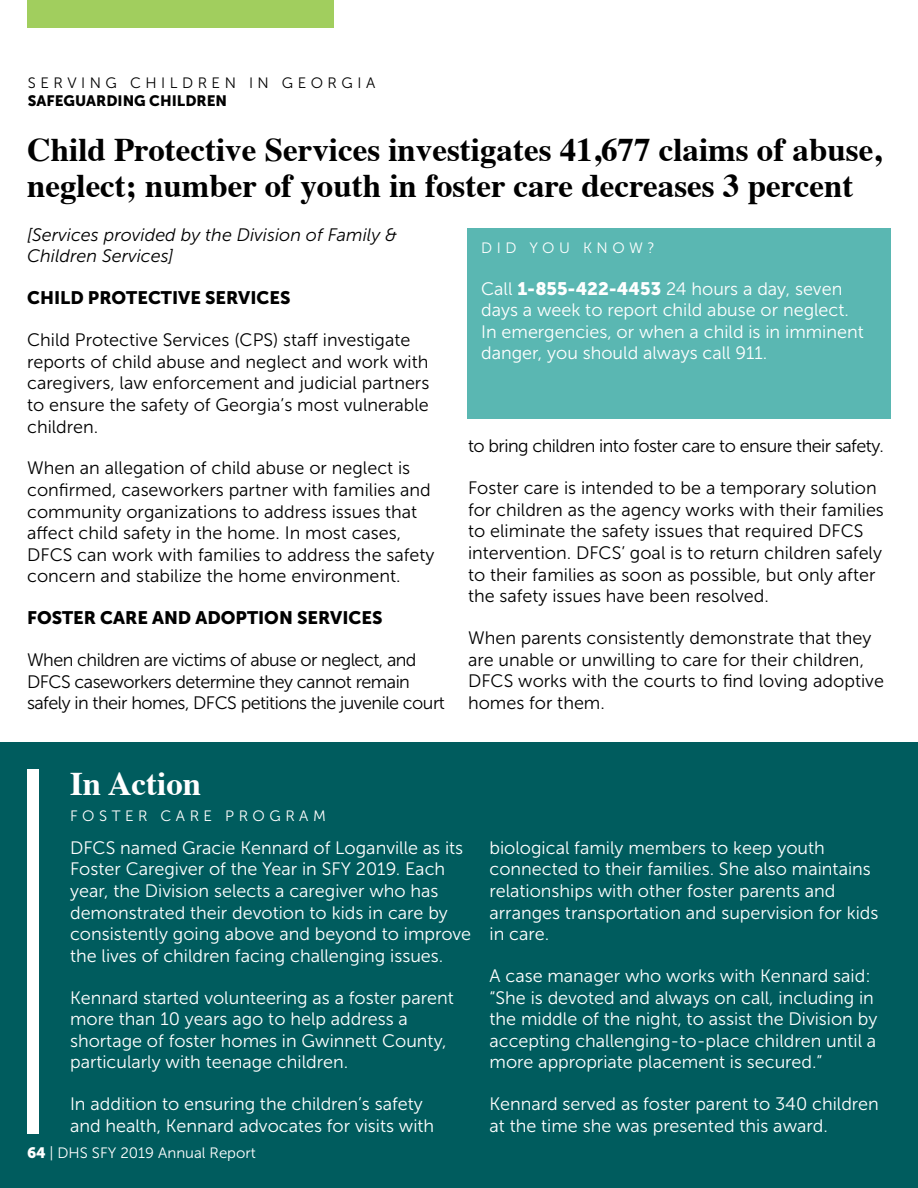
<style>
.page{position:relative;width:918px;height:1188px;background:#fff}
.page>*{position:absolute;margin:0;border:0;box-sizing:border-box;transform-origin:0 0}
.t1{font:700 33px/36px "Times";color:#000}
.t2{font:700 33px "Times";color:#fff}
.t3{font:18px/21.6px "Museo Sans 300";color:#fff}
.t4{font:18px/21.6px "Museo Sans 300";color:#000}
.t5{font:18px/21.6px "Museo Sans 300";letter-spacing:-.03em;color:#000}
.t6{font:italic 18px/21.6px "Museo Sans 300";color:#000}
.t7{font:18px "Museo Sans 900";color:#000}
.t8{font:15px "Museo Sans 300";letter-spacing:.3em;color:#fff}
.t9{font:15px "Museo Sans 300";color:#fff}
.t10{font:15px "Museo Sans 300";letter-spacing:.3em;color:#000}
.t11{font:15px "Museo Sans 900";color:#000}
.s1{font-family:"Museo Sans 900"}
</style>
<div class="page">
<div style="left:27px;top:0;width:307px;height:28px;background:#a1ce5e"></div>
<hr style="left:917px;top:716px;width:1px;height:472px;background:#5ab7b2">
<div style="left:0;top:742px;width:918px;height:446px;background:#005c5e"></div>
<div style="left:468px;top:228px;width:423px;height:190px;background:#5ab7b2"></div>
<div style="left:27px;top:770px;width:11px;height:364px;background:#fff"></div>
<p class="t10" style="left:28px;top:75px;width:349px">SERVING CHILDREN IN GEORGIA</p>
<p class="t11" style="left:28px;top:92px;width:201px">SAFEGUARDING CHILDREN</p>
<h1 class="t1" style="left:27px;top:129px;width:856px">Child Protective Services investigates 41,677 claims of abuse, neglect; number of youth in foster care decreases 3 percent</h1>
<p class="t6" style="left:27px;top:224px;width:372px">[Services provided by the Division of Family &amp;<br>Children Services]</p>
<p class="t7" style="left:27px;top:288px;width:265px">CHILD PROTECTIVE SERVICES</p>
<p class="t4" style="left:27px;top:329px;width:404px">Child Protective Services (CPS) staff investigate reports of child abuse and neglect and work with caregivers, law enforcement and judicial partners to ensure the safety of Georgia’s most vulnerable children.</p>
<p class="t4" style="left:27px;top:458px;width:409px">When an allegation of child abuse or neglect is confirmed, caseworkers partner with families and community organizations to address issues that affect child safety in the home. In most cases, DFCS can work with families to address the safety concern and stabilize the home environment.</p>
<p class="t7" style="left:27px;top:608px;width:357px">FOSTER CARE AND ADOPTION SERVICES</p>
<p class="t5" style="left:27px;top:649px;width:419px">When children are victims of abuse or neglect, and<br>DFCS caseworkers determine they cannot remain safely in their homes, DFCS petitions the juvenile court</p>
<h1 class="t2" style="left:70px;top:752px;width:133px">In Action</h1>
<p class="t8" style="left:70px;top:808px;width:257px">FOSTER CARE PROGRAM</p>
<p class="t8" style="left:481px;top:240px;width:175px">DID YOU KNOW?</p>
<p class="t3" style="left:481px;top:278px;width:384px">Call <span class="s1">1-855-422-4453</span> 24 hours a day, seven days a week to report child abuse or neglect.<br>In emergencies, or when a child is in imminent danger, you should always call 911.</p>
<p class="t5" style="left:468px;top:435px;width:417px">to bring children into foster care to ensure their safety.</p>
<p class="t4" style="left:468px;top:477px;width:417px">Foster care is intended to be a temporary solution for children as the agency works with their families to eliminate the safety issues that required DFCS intervention. DFCS’ goal is to return children safely to their families as soon as possible, but only after the safety issues have been resolved.</p>
<p class="t4" style="left:468px;top:627px;width:417px">When parents consistently demonstrate that they are unable or unwilling to care for their children, DFCS works with the courts to find loving adoptive homes for them.</p>
<p class="t3" style="left:70px;top:837px;width:403px">DFCS named Gracie Kennard of Loganville as its Foster Caregiver of the Year in SFY 2019. Each year, the Division selects a caregiver who has demonstrated their devotion to kids in care by consistently going above and beyond to improve the lives of children facing challenging issues.</p>
<p class="t3" style="left:70px;top:987px;width:385px">Kennard started volunteering as a foster parent more than 10 years ago to help address a shortage of foster homes in Gwinnett County, particularly with teenage children.</p>
<p class="t3" style="left:70px;top:1093px;width:366px">In addition to ensuring the children’s safety and health, Kennard advocates for visits with</p>
<p class="t9" style="left:27px;top:1145px;width:230px"><span class="s1">64</span> | DHS SFY 2019 Annual Report</p>
<p class="t3" style="left:490px;top:837px;width:391px">biological family members to keep youth connected to their families. She also maintains relationships with other foster parents and arranges transportation and supervision for kids in care.</p>
<p class="t3" style="left:490px;top:965px;width:389px">A case manager who works with Kennard said: “She is devoted and always on call, including in the middle of the night, to assist the Division by accepting challenging-to-place children until a more appropriate placement is secured.”</p>
<p class="t3" style="left:490px;top:1093px;width:391px">Kennard served as foster parent to 340 children at the time she was presented this award.</p>
</div>
